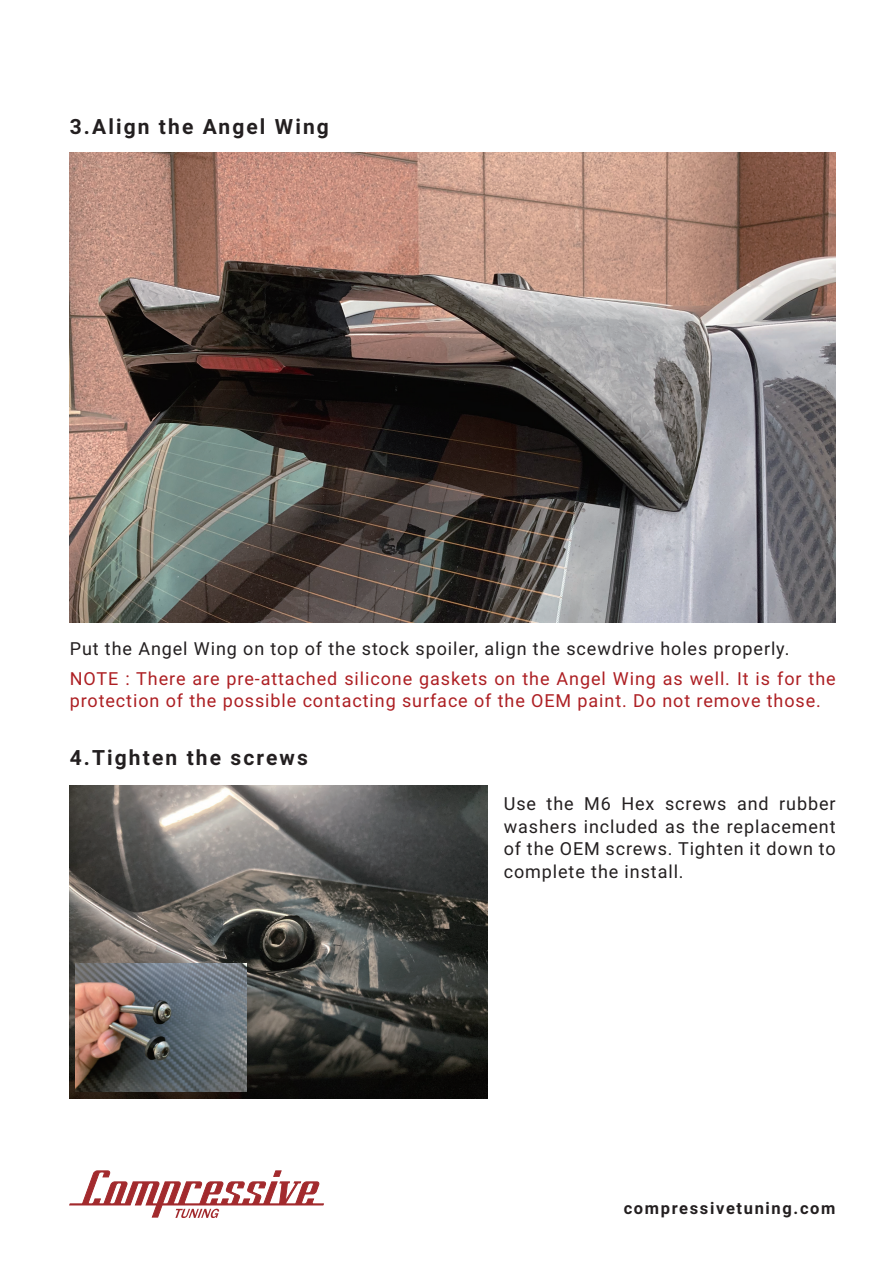
<style>
.page{position:relative;width:893px;height:1263px;background:#fff}
.page>*{position:absolute;margin:0;border:0;box-sizing:border-box;transform-origin:0 0}
.t1{font:700 21px "Roboto";letter-spacing:.1em;color:#231f20}
.t2{font:18px/22.5px "Roboto";letter-spacing:.05em;color:#231f20;text-align:justify}
.t3{font:18px/22.5px "Roboto";letter-spacing:.05em;color:#ad1f23}
.t4{font:700 16.5px "Roboto";letter-spacing:.1em;color:#231f20}
</style>
<div class="page">
<img style="left:70px;top:153px;width:766px;height:469px">
<img style="left:70px;top:785px;width:418px;height:314px">
<img style="left:75px;top:963px;width:171px;height:128px">
<svg style="left:69px;top:1170px;width:255px;height:48px"></svg>
<p class="t1" style="left:70px;top:112px;width:261px">3.Align the Angel Wing</p>
<p class="t2" style="left:70px;top:636px;width:721px">Put the Angel Wing on top of the stock spoiler, align the scewdrive holes properly.</p>
<p class="t3" style="left:70px;top:667px;width:767px">NOTE : There are pre-attached silicone gaskets on the Angel Wing as well. It is for the protection of the possible contacting surface of the OEM paint. Do not remove those.</p>
<p class="t1" style="left:70px;top:743px;width:240px">4.Tighten the screws</p>
<p class="t2" style="left:504px;top:792px;width:333px">Use the M6 Hex screws and rubber washers included as the replacement of the OEM screws. Tighten it down to complete the install.</p>
<p class="t4" style="left:624px;top:1196px;width:213px">compressivetuning.com</p>
</div>
